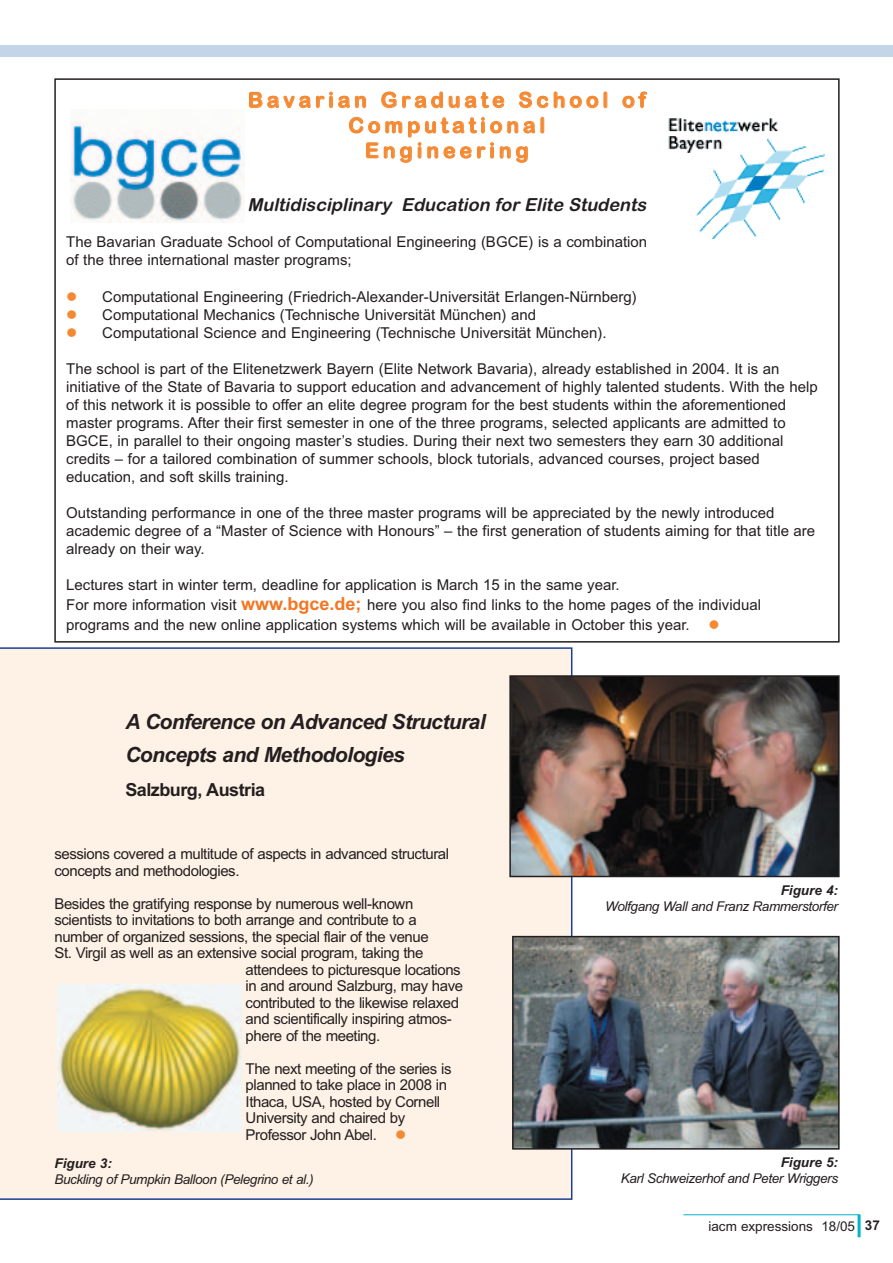
<style>
.page{position:relative;width:893px;height:1263px;background:#fff}
.page>*{position:absolute;margin:0;border:0;box-sizing:border-box;transform-origin:0 0}
.t1{font:italic 700 21px/33px "Arial";letter-spacing:-.03em;color:#231f20}
.t2{font:21px/25.2px "Arial Rounded MT Bold";letter-spacing:.19em;color:#f58932;text-align:center}
.t3{font:italic 18px "Arial Rounded MT Bold";color:#231f20}
.t4{font:700 18px "Arial";letter-spacing:-.03em;color:#231f20}
.t5{font:15px/18px "Arial";color:#231f20}
.t6{font:15px/16.5px "Arial";letter-spacing:-.03em;color:#231f20}
.t7{font:italic 13.5px "Arial";letter-spacing:-.03em;color:#231f20}
.t8{font:italic 700 13.5px "Arial";color:#231f20}
.t9{font:13.5px "Arial";color:#231f20}
.s1{font-weight:700;font-size:18px;color:#f37621}
.s2{font-weight:700}
</style>
<div class="page">
<hr style="left:683px;top:1214px;width:177px;height:1px;background:#00b5cb">
<hr style="left:858px;top:1215px;width:3px;height:22px;background:#00b5cb">
<div style="left:0;top:647px;width:572px;height:553px;background:#fef1e5"></div>
<img style="left:668px;top:118px;width:157px;height:120px">
<img style="left:70px;top:118px;width:174px;height:105px">
<img style="left:512px;top:678px;width:325px;height:196px">
<div style="left:509px;top:675px;width:331px;height:202px;border:2px solid #231f20"></div>
<img style="left:515px;top:939px;width:322px;height:207px">
<div style="left:512px;top:936px;width:328px;height:213px;border:2px solid #231f20"></div>
<img style="left:57px;top:985px;width:184px;height:146px">
<div style="left:0;top:45px;width:893px;height:12px;background:#c2d6e7"></div>
<svg style="left:397px;top:1130px;width:8px;height:8px"></svg>
<h1 class="t2" style="left:248px;top:89px;width:399px">Bavarian Graduate School of<br>Computational<br>Engineering</h1>
<p class="t3" style="left:247px;top:198px;width:404px">Multidisciplinary Education for Elite Students</p>
<p class="t5" style="left:66px;top:235px;width:583px">The Bavarian Graduate School of Computational Engineering (BGCE) is a combination of the three international master programs;</p>
<p class="t5" style="left:102px;top:289px;width:536px">Computational Engineering (Friedrich-Alexander-Universität Erlangen-Nürnberg)<br>Computational Mechanics (Technische Universität München) and<br>Computational Science and Engineering (Technische Universität München).</p>
<p class="t5" style="left:66px;top:361px;width:753px">The school is part of the Elitenetzwerk Bayern (Elite Network Bavaria), already established in 2004. It is an initiative of the State of Bavaria to support education and advancement of highly talented students. With the help of this network it is possible to offer an elite degree program for the best students within the aforementioned master programs. After their first semester in one of the three programs, selected applicants are admitted to BGCE, in parallel to their ongoing master’s studies. During their next two semesters they earn 30 additional credits – for a tailored combination of summer schools, block tutorials, advanced courses, project based education, and soft skills training.</p>
<p class="t5" style="left:66px;top:505px;width:751px">Outstanding performance in one of the three master programs will be appreciated by the newly introduced academic degree of a “Master of Science with Honours” – the first generation of students aiming for that title are already on their way.</p>
<p class="t5" style="left:66px;top:576px;width:696px;line-height:20.1px">Lectures start in winter term, deadline for application is March 15 in the same year.<br>For more information visit <span class="s1">www.bgce.de;</span> here you also find links to the home pages of the individual programs and the new online application systems which will be available in October this year.</p>
<h1 class="t1" style="left:125px;top:707px;width:362px">A Conference on Advanced Structural<br>Concepts and Methodologies</h1>
<p class="t4" style="left:125px;top:783px;width:141px">Salzburg, Austria</p>
<p class="t6" style="left:54px;top:847px;width:396px">sessions covered a multitude of aspects in advanced structural concepts and methodologies.</p>
<p class="t6" style="left:54px;top:896px;width:360px">Besides the gratifying response by numerous well-known</p>
<p class="t6" style="left:54px;top:913px;width:364px">scientists to invitations to both arrange and contribute to a</p>
<p class="t6" style="left:54px;top:929px;width:376px">number of organized sessions, the special flair of the venue</p>
<p class="t6" style="left:54px;top:946px;width:371px">St. Virgil as well as an extensive social program, taking the</p>
<p class="t6" style="left:246px;top:962px;width:217px">attendees to picturesque locations</p>
<p class="t6" style="left:246px;top:979px;width:219px">in and around Salzburg, may have</p>
<p class="t6" style="left:246px;top:995px;width:215px">contributed to the likewise relaxed</p>
<p class="t6" style="left:246px;top:1012px;width:208px">and scientifically inspiring atmos-</p>
<p class="t6" style="left:246px;top:1028px;width:136px">phere of the meeting.</p>
<p class="t6" style="left:246px;top:1061px;width:207px">The next meeting of the series is planned to take place in 2008 in<br>Ithaca, USA, hosted by Cornell<br>University and chaired by<br>Professor John Abel.</p>
<p class="t8" style="left:54px;top:1158px;width:59px">Figure 3:</p>
<p class="t7" style="left:54px;top:1174px;width:261px">Buckling of Pumpkin Balloon (Pelegrino et al.)</p>
<p class="t8" style="left:781px;top:885px;width:59px">Figure 4:</p>
<p class="t7" style="left:605px;top:902px;width:235px">Wolfgang Wall and Franz Rammerstorfer</p>
<p class="t8" style="left:781px;top:1157px;width:59px">Figure 5:</p>
<p class="t7" style="left:621px;top:1174px;width:219px">Karl Schweizerhof and Peter Wriggers</p>
<p class="t9" style="left:708px;top:1221px;width:173px">iacm expressions 18/05 <span class="s2">37</span></p>
</div>
